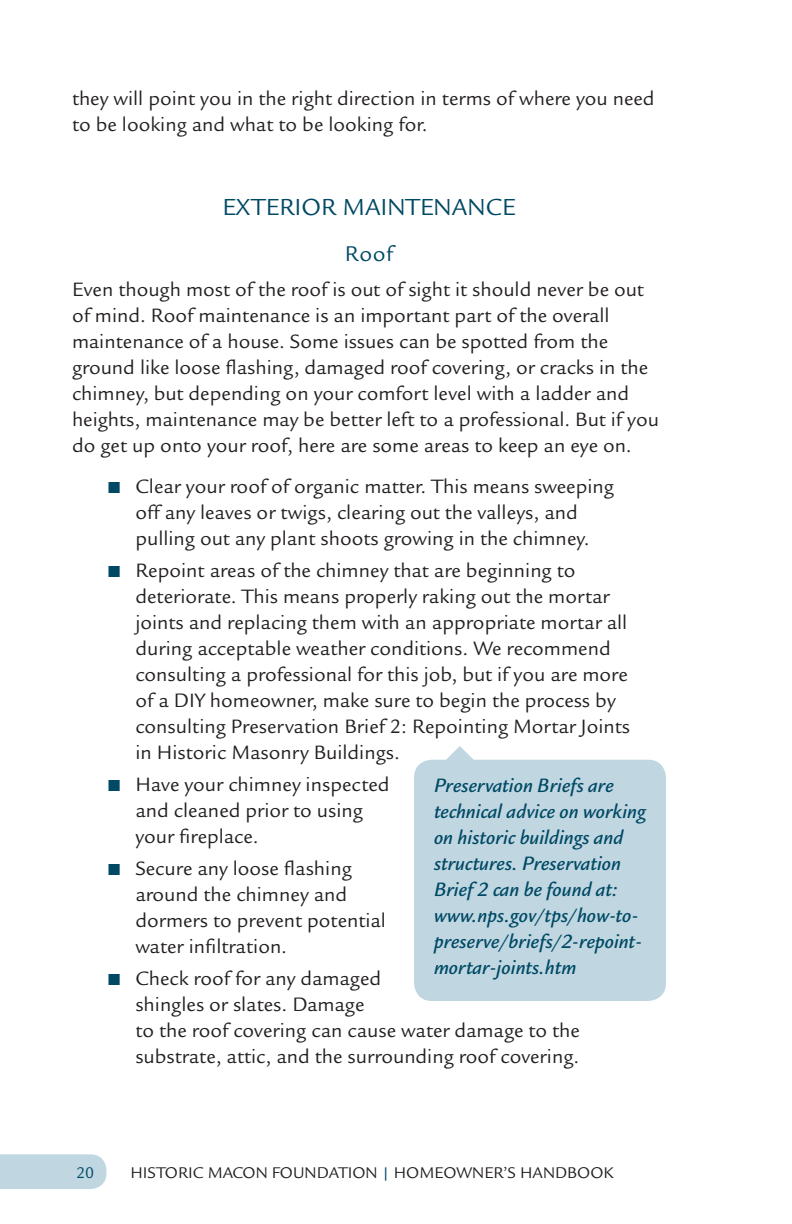
<style>
.page{position:relative;width:792px;height:1224px;background:#fff}
.page>*{position:absolute;margin:0;border:0;box-sizing:border-box;transform-origin:0 0}
.sub{font:24px "Legacy Sans";color:#004964}
.sub_2_alt{font:22px "Legacy Sans";color:#004964}
.Bullet_list{font:20px/26px "Legacy Sans";color:#231f20}
.body_text{font:20px/26px "Legacy Sans";color:#231f20}
.pullquote{font:italic 500 20px/26px "Legacy Sans";color:#004964}
.t1{font:16px "Legacy Sans";color:#231f20}
.t2{font:16px "Legacy Sans";color:#004964}
.s1{color:#004964}
</style>
<div class="page">
<div style="left:0;top:1154px;width:107px;height:35px;background:#c0d7e2"></div>
<div style="left:414px;top:760px;width:252px;height:241px;background:#c0d7e2;border-radius:18px"></div>
<svg style="left:446px;top:746px;width:28px;height:14px"></svg>
<p class="body_text" style="left:72px;top:86px;width:584px">they will point you in the right direction in terms of where you need to be looking and what to be looking for.</p>
<p class="sub" style="left:222px;top:193px;width:295px">EXTERIOR MAINTENANCE</p>
<p class="sub_2_alt" style="left:345px;top:241px;width:50px">Roof</p>
<p class="body_text" style="left:72px;top:277px;width:589px">Even though most of the roof is out of sight it should never be out of mind. Roof maintenance is an important part of the overall maintenance of a house. Some issues can be spotted from the ground like loose flashing, damaged roof covering, or cracks in the chimney, but depending on your comfort level with a ladder and heights, maintenance may be better left to a professional. But if you do get up onto your roof, here are some areas to keep an eye on.</p>
<p class="Bullet_list" style="left:108px;top:473px;width:508px;text-align:center"><span class="s1">■</span> Clear your roof of organic matter. This means sweeping off any leaves or twigs, clearing out the valleys, and pulling out any plant shoots growing in the chimney.</p>
<p class="Bullet_list" style="left:135px;top:557px;width:496px;text-indent:-27px"><span class="s1">■</span> Repoint areas of the chimney that are beginning to deteriorate. This means properly raking out the mortar joints and replacing them with an appropriate mortar all during acceptable weather conditions. We recommend consulting a professional for this job, but if you are more of a DIY homeowner, make sure to begin the process by consulting Preservation Brief 2: Repointing Mortar Joints in Historic Masonry Buildings.</p>
<p class="Bullet_list" style="left:135px;top:772px;width:256px;text-indent:-27px"><span class="s1">■</span> Have your chimney inspected and cleaned prior to using your fireplace.</p>
<p class="Bullet_list" style="left:135px;top:856px;width:252px;text-indent:-27px"><span class="s1">■</span> Secure any loose flashing around the chimney and dormers to prevent potential water infiltration.</p>
<p class="Bullet_list" style="left:135px;top:966px;width:446px;text-indent:-27px"><span class="s1">■</span> Check roof for any damaged<br>shingles or slates. Damage<br>to the roof covering can cause water damage to the substrate, attic, and the surrounding roof covering.</p>
<p class="pullquote" style="left:434px;top:773px;width:213px">Preservation Briefs are technical advice on working on historic buildings and structures. Preservation<br>Brief 2 can be found at: www.nps.gov/tps/how-to&shy;preserve/briefs/2-repoint&shy;mortar-joints.htm</p>
<p class="t2" style="left:76px;top:1163px;width:20px">20</p>
<p class="t1" style="left:131px;top:1163px;width:484px">HISTORIC MACON FOUNDATION <span class="s1">|</span> HOMEOWNER’S HANDBOOK</p>
</div>
